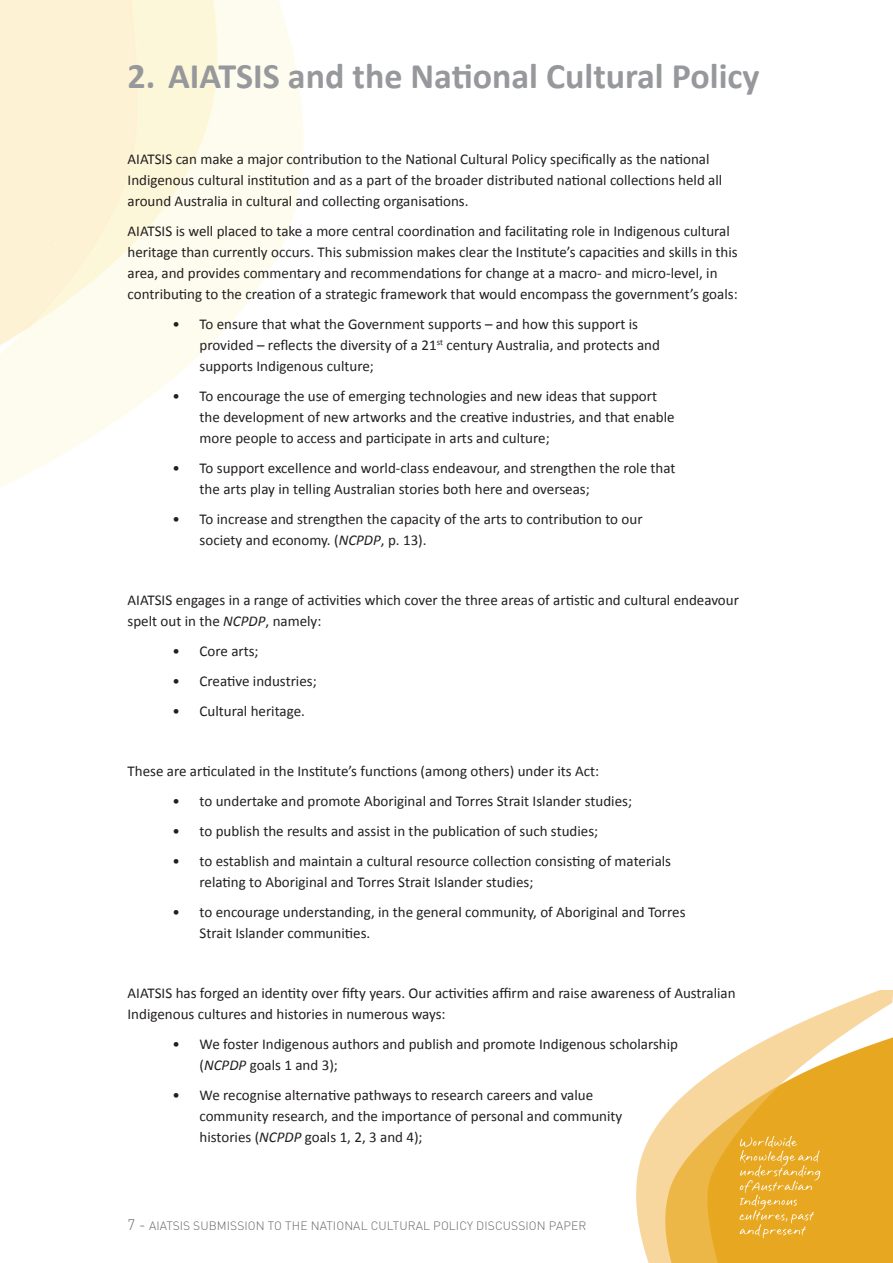
<style>
.page{position:relative;width:893px;height:1263px;background:#fff}
.page>*{position:absolute;margin:0;border:0;box-sizing:border-box;transform-origin:0 0}
.t1{font:700 36px "Calibri";color:#96989b}
.t2{font:15px/21px "Calibri";color:#231f20}
.t3{font:300 12px "DINOT";letter-spacing:.01em;color:#67676a}
.s1{font-style:italic}
.s2{font-size:15px}
</style>
<div class="page">
<img style="left:636px;top:991px;width:257px;height:272px">
<h1 class="t1" style="left:128px;top:53px;width:634px">2. AIATSIS and the National Cultural Policy</h1>
<p class="t2" style="left:128px;top:148px;width:596px">AIATSIS can make a major contribution to the National Cultural Policy specifically as the national<br>Indigenous cultural institution and as a part of the broader distributed national collections held all around Australia in cultural and collecting organisations.</p>
<p class="t2" style="left:128px;top:220px;width:612px">AIATSIS is well placed to take a more central coordination and facilitating role in Indigenous cultural heritage than currently occurs. This submission makes clear the Institute’s capacities and skills in this area, and provides commentary and recommendations for change at a macro- and micro-level, in contributing to the creation of a strategic framework that would encompass the government’s goals:</p>
<p class="t2" style="left:200px;top:313px;width:462px;text-indent:-27px">• To ensure that what the Government supports – and how this support is provided – reflects the diversity of a 21<sup>st</sup> century Australia, and protects and supports Indigenous culture;</p>
<p class="t2" style="left:200px;top:385px;width:477px;text-indent:-27px">• To encourage the use of emerging technologies and new ideas that support the development of new artworks and the creative industries, and that enable more people to access and participate in arts and culture;</p>
<p class="t2" style="left:200px;top:457px;width:477px;text-indent:-27px">• To support excellence and world-class endeavour, and strengthen the role that the arts play in telling Australian stories both here and overseas;</p>
<p class="t2" style="left:200px;top:508px;width:445px;text-indent:-27px">• To increase and strengthen the capacity of the arts to contribution to our society and economy. (<span class="s1">NCPDP</span>, p. 13).</p>
<p class="t2" style="left:128px;top:589px;width:613px">AIATSIS engages in a range of activities which cover the three areas of artistic and cultural endeavour spelt out in the <span class="s1">NCPDP</span>, namely:</p>
<p class="t2" style="left:173px;top:640px;width:88px">• Core arts;</p>
<p class="t2" style="left:173px;top:670px;width:146px">• Creative industries;</p>
<p class="t2" style="left:173px;top:700px;width:134px">• Cultural heritage.</p>
<p class="t2" style="left:128px;top:760px;width:473px">These are articulated in the Institute’s functions (among others) under its Act:</p>
<p class="t2" style="left:173px;top:790px;width:461px">• to undertake and promote Aboriginal and Torres Strait Islander studies;</p>
<p class="t2" style="left:173px;top:820px;width:427px">• to publish the results and assist in the publication of such studies;</p>
<p class="t2" style="left:200px;top:850px;width:473px;text-indent:-27px">• to establish and maintain a cultural resource collection consisting of materials relating to Aboriginal and Torres Strait Islander studies;</p>
<p class="t2" style="left:200px;top:901px;width:487px;text-indent:-27px">• to encourage understanding, in the general community, of Aboriginal and Torres<br>Strait Islander communities.</p>
<p class="t2" style="left:128px;top:982px;width:610px">AIATSIS has forged an identity over fifty years. Our activities affirm and raise awareness of Australian<br>Indigenous cultures and histories in numerous ways:</p>
<p class="t2" style="left:200px;top:1033px;width:480px;text-indent:-27px">• We foster Indigenous authors and publish and promote Indigenous scholarship (<span class="s1">NCPDP</span> goals 1 and 3);</p>
<p class="t2" style="left:200px;top:1084px;width:424px;text-indent:-27px">• We recognise alternative pathways to research careers and value community research, and the importance of personal and community histories (<span class="s1">NCPDP</span> goals 1, 2, 3 and 4);</p>
<p class="t3" style="left:128px;top:1218px;width:460px"><span class="s2">7 -</span> AIATSIS SUBMISSION TO THE NATIONAL CULTURAL POLICY DISCUSSION PAPER</p>
</div>
